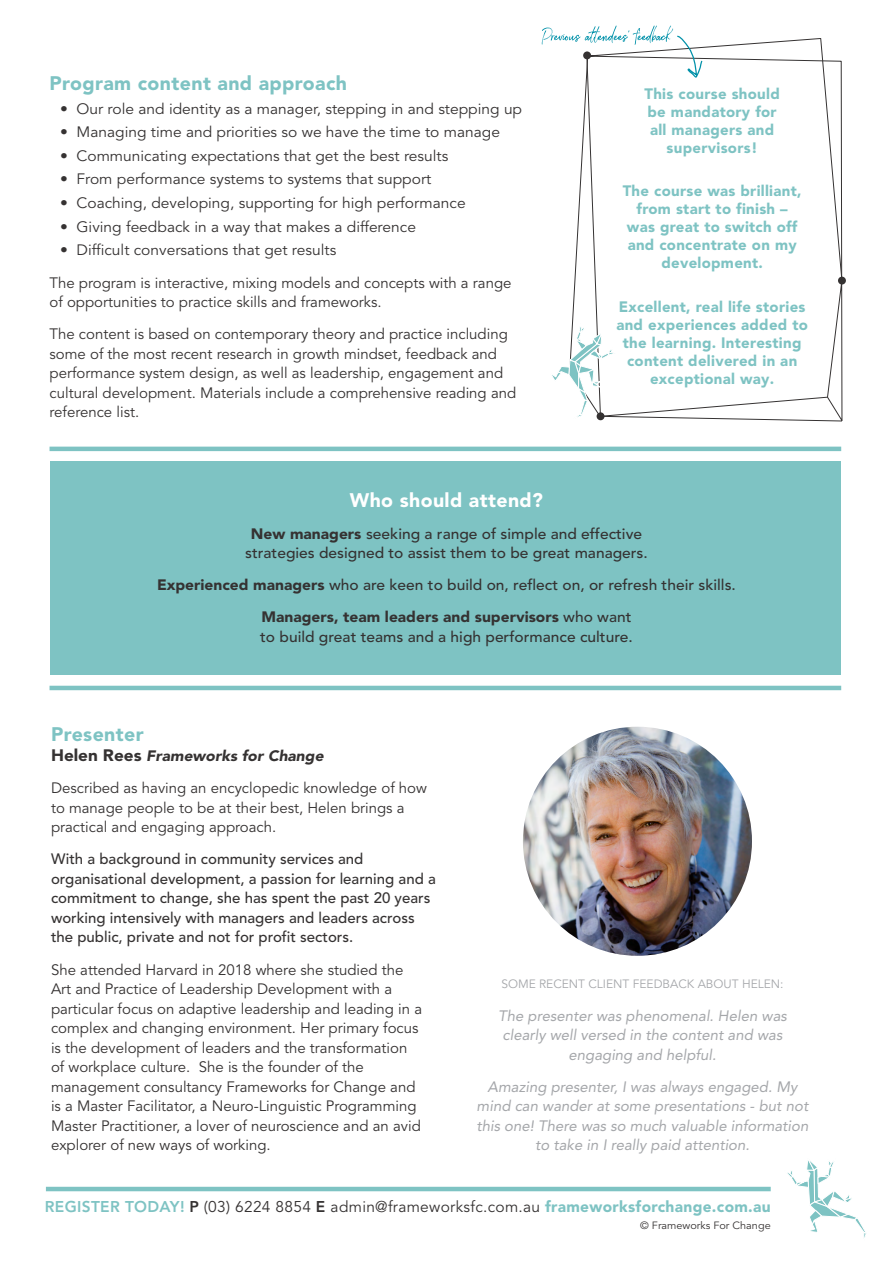
<style>
.page{position:relative;width:893px;height:1263px;background:#fff}
.page>*{position:absolute;margin:0;border:0;box-sizing:border-box;transform-origin:0 0}
.Pale_Teal_2nd_Headin{font:900 19.5px "Avenir LT Pro";letter-spacing:.02em;color:#7ec3c3}
.Pale_Teal_2nd_Headin-2{font:900 19.5px "Avenir LT Pro";letter-spacing:.02em;color:#fff}
.Pale_Teal_2nd_Headin-3{font:15.45px "Avenir LT Pro";letter-spacing:.02em;color:#353232}
.Body{font:15px/19.5px "Avenir LT Pro";color:#353232}
.Bullets__Body{font:15px "Avenir LT Pro";color:#353232;scale:1.04 1}
.Pale_Teal_2nd_Headin-4{font:900 15px/18px "Avenir LT Pro";letter-spacing:.02em;color:#7ec3c3;text-align:center}
.Body_Bold{font:500 15px/19.5px "Avenir LT Pro";color:#353232;text-align:center;scale:1.04 1}
.Body-2{font:italic 15px/19.5px "Avenir LT Pro";color:#a5a7aa;text-align:center}
.Body-3{font:500 15px/19.5px "Avenir LT Pro";color:#353232}
.Pale_Teal_2nd_Headin-5{font:italic 900 15px "Avenir LT Pro";color:#353232;scale:1.04 1}
.Body-4{font:12px "Avenir LT Pro";color:#a5a7aa}
.Body_Bold-2{font:10.5px "Avenir LT Pro";color:#353232;scale:1.04 1}
.s1{font-weight:900}
.s2{font-style:normal;font-size:16.5px}
.s3{font-weight:800;color:#7ec3c3}
.s4{font-weight:800}
.s5{font-weight:900;color:#7ec3c3}
</style>
<div class="page">
<div style="left:50px;top:461px;width:791px;height:214px;background:#7ec3c3"></div>
<svg style="left:787px;top:1160px;width:79px;height:78px"></svg>
<hr style="left:50px;top:686px;width:791px;height:4px;background:#7ec3c3">
<hr style="left:50px;top:447px;width:791px;height:4px;background:#7ec3c3">
<img style="left:523px;top:727px;width:229px;height:229px;border-radius:115px">
<div style="left:838px;top:277px;width:8px;height:8px;background:#353232;border-radius:50%"></div>
<svg style="left:542px;top:25px;width:301px;height:397px"></svg>
<hr style="left:46px;top:1187px;width:725px;height:4px;background:#7ec3c3">
<p class="Pale_Teal_2nd_Headin" style="left:50px;top:71px;width:299px">Program content and approach</p>
<p class="Bullets__Body" style="left:60px;top:100px;width:446px">• Our role and identity as a manager, stepping in and stepping up</p>
<p class="Bullets__Body" style="left:60px;top:123px;width:425px">• Managing time and priorities so we have the time to manage</p>
<p class="Bullets__Body" style="left:60px;top:147px;width:375px">• Communicating expectations that get the best results</p>
<p class="Bullets__Body" style="left:60px;top:170px;width:359px">• From performance systems to systems that support</p>
<p class="Bullets__Body" style="left:60px;top:194px;width:392px">• Coaching, developing, supporting for high performance</p>
<p class="Bullets__Body" style="left:60px;top:218px;width:344px">• Giving feedback in a way that makes a difference</p>
<p class="Bullets__Body" style="left:60px;top:241px;width:267px">• Difficult conversations that get results</p>
<p class="Body" style="left:50px;top:273px;width:463px">The program is interactive, mixing models and concepts with a range of opportunities to practice skills and frameworks.</p>
<p class="Body" style="left:50px;top:325px;width:468px">The content is based on contemporary theory and practice including some of the most recent research in growth mindset, feedback and performance system design, as well as leadership, engagement and cultural development. Materials include a comprehensive reading and reference list.</p>
<p class="Pale_Teal_2nd_Headin-4" style="left:644px;top:85px;width:137px">This course should be mandatory for all managers and supervisors!</p>
<p class="Pale_Teal_2nd_Headin-4" style="left:623px;top:182px;width:180px">The course was brilliant, from start to finish – was great to switch off and concentrate on my development.</p>
<p class="Pale_Teal_2nd_Headin-4" style="left:616px;top:298px;width:193px">Excellent, real life stories and experiences added to the learning. Interesting content delivered in an exceptional way.</p>
<p class="Pale_Teal_2nd_Headin-2" style="left:350px;top:488px;width:195px">Who should attend?</p>
<p class="Body_Bold" style="left:245px;top:524px;width:389px"><span class="s1">New managers</span> seeking a range of simple and effective strategies designed to assist them to be great managers.</p>
<p class="Body_Bold" style="left:157px;top:575px;width:558px"><span class="s1">Experienced managers</span> who are keen to build on, reflect on, or refresh their skills.</p>
<p class="Body_Bold" style="left:260px;top:607px;width:360px;text-align:left"><span class="s1">Managers, team leaders and supervisors</span> who want to build great teams and a high performance culture.</p>
<p class="Pale_Teal_2nd_Headin" style="left:51px;top:723px;width:94px">Presenter</p>
<p class="Pale_Teal_2nd_Headin-5" style="left:51px;top:747px;width:264px"><span class="s2">Helen Rees</span> Frameworks for Change</p>
<p class="Body" style="left:51px;top:778px;width:377px">Described as having an encyclopedic knowledge of how to manage people to be at their best, Helen brings a practical and engaging approach.</p>
<p class="Body-3" style="left:51px;top:850px;width:386px">With a background in community services and organisational development, a passion for learning and a commitment to change, she has spent the past 20 years working intensively with managers and leaders across the public, private and not for profit sectors.</p>
<p class="Body" style="left:51px;top:960px;width:373px">She attended Harvard in 2018 where she studied the Art and Practice of Leadership Development with a particular focus on adaptive leadership and leading in a complex and changing environment. Her primary focus is the development of leaders and the transformation of workplace culture. She is the founder of the management consultancy Frameworks for Change and is a Master Facilitator, a Neuro-Linguistic Programming Master Practitioner, a lover of neuroscience and an avid explorer of new ways of working.</p>
<p class="Body-4" style="left:501px;top:977px;width:284px">SOME RECENT CLIENT FEEDBACK ABOUT HELEN:</p>
<p class="Body-2" style="left:498px;top:1006px;width:290px">The presenter was phenomenal. Helen was clearly well versed in the content and was engaging and helpful.</p>
<p class="Body-2" style="left:476px;top:1077px;width:333px">Amazing presenter, I was always engaged. My mind can wander at some presentations - but not this one! There was so much valuable information to take in I really paid attention.</p>
<p class="Pale_Teal_2nd_Headin-3" style="left:45px;top:1197px;width:727px"><span class="s3">REGISTER TODAY!</span> <span class="s4">P</span> (03) 6224 8854 <span class="s4">E</span> admin@frameworksfc.com.au <span class="s5">frameworksforchange.com.au</span></p>
<p class="Body_Bold-2" style="left:640px;top:1219px;width:127px">© Frameworks For Change</p>
</div>
